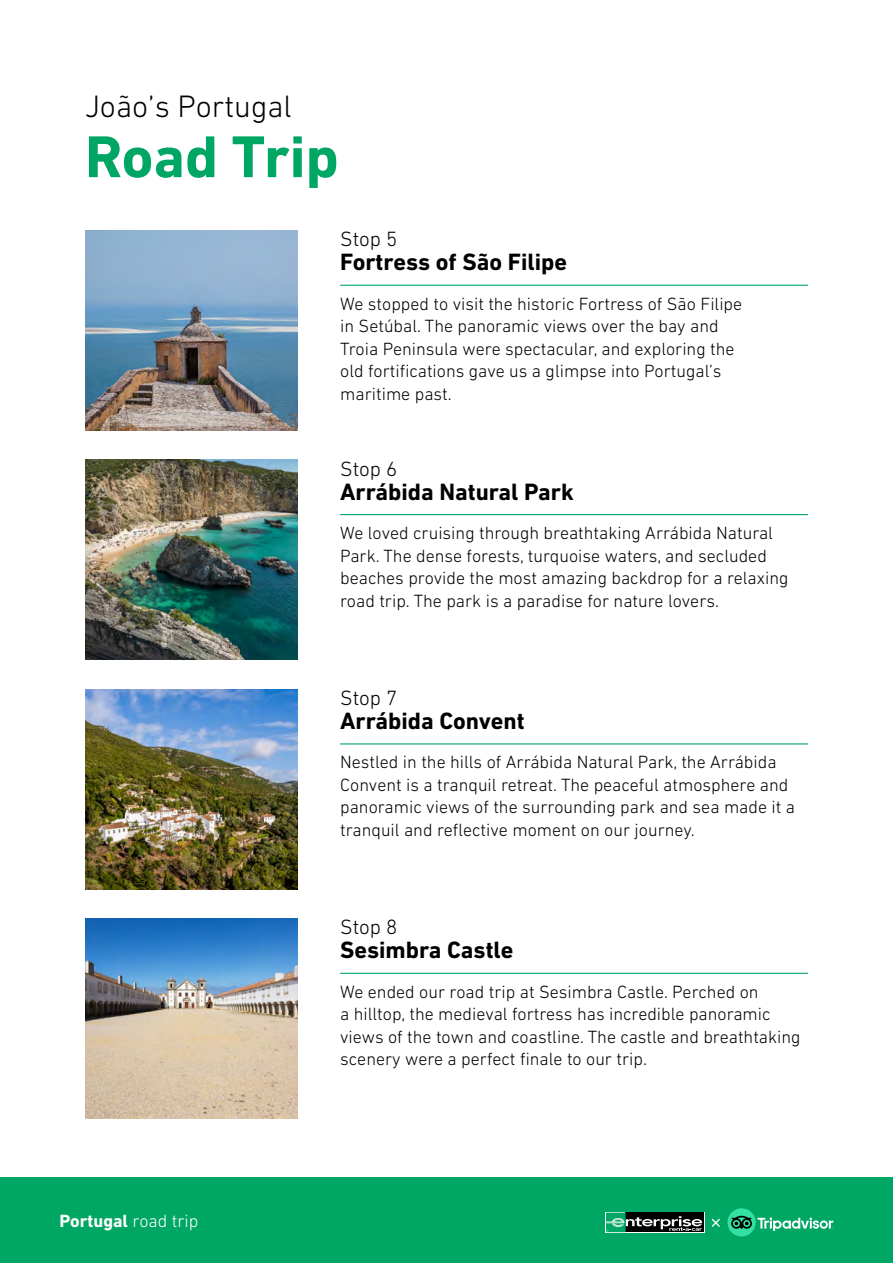
<style>
.page{position:relative;width:893px;height:1263px;background:#fff}
.page>*{position:absolute;margin:0;border:0;box-sizing:border-box;transform-origin:0 0}
.t1{font:700 60px "DIN Next LT Pro";color:#00a664}
.t2{font:300 31.5px "DIN Next LT Pro";color:#000}
.t3{font:700 24px "DIN Next LT Pro";color:#000}
.t4{font:300 21px "DIN Next LT Pro";color:#000}
.t5{font:300 18px/22.5px "DIN Next LT Pro";color:#000}
.t6{font:700 18px "DIN Next LT Pro";color:#fff}
.s1{font-weight:300}
</style>
<div class="page">
<img style="left:85px;top:230px;width:213px;height:200px">
<hr style="left:340px;top:285px;width:468px;height:1px;background:#00a664">
<img style="left:85px;top:460px;width:213px;height:200px">
<hr style="left:340px;top:514px;width:468px;height:1px;background:#00a664">
<img style="left:85px;top:689px;width:213px;height:200px">
<hr style="left:340px;top:743px;width:468px;height:1px;background:#00a664">
<img style="left:85px;top:918px;width:213px;height:200px">
<hr style="left:340px;top:973px;width:468px;height:1px;background:#00a664">
<div style="left:0;top:1178px;width:893px;height:85px;background:#00a664"></div>
<svg style="left:712px;top:1218px;width:8px;height:9px"></svg>
<div style="left:727px;top:1208px;width:29px;height:28px;background:#34e0a1;border-radius:50%"></div>
<svg style="left:731px;top:1216px;width:102px;height:15px"></svg>
<svg style="left:605px;top:1212px;width:99px;height:21px"></svg>
<div style="left:626px;top:1212px;width:78px;height:20px;background:#000"></div>
<svg style="left:606px;top:1212px;width:96px;height:20px"></svg>
<h2 class="t2" style="left:85px;top:88px;width:208px">João’s Portugal</h2>
<h1 class="t1" style="left:85px;top:122px;width:255px">Road Trip</h1>
<p class="t4" style="left:340px;top:227px;width:59px">Stop 5</p>
<h3 class="t3" style="left:340px;top:248px;width:228px">Fortress of São Filipe</h3>
<p class="t5" style="left:340px;top:292px;width:404px">We stopped to visit the historic Fortress of São Filipe in Setúbal. The panoramic views over the bay and Troia Peninsula were spectacular, and exploring the old fortifications gave us a glimpse into Portugal’s maritime past.</p>
<p class="t4" style="left:340px;top:456px;width:59px">Stop 6</p>
<h3 class="t3" style="left:340px;top:477px;width:235px">Arrábida Natural Park</h3>
<p class="t5" style="left:340px;top:521px;width:450px">We loved cruising through breathtaking Arrábida Natural Park. The dense forests, turquoise waters, and secluded beaches provide the most amazing backdrop for a relaxing road trip. The park is a paradise for nature lovers.</p>
<p class="t4" style="left:340px;top:686px;width:59px">Stop 7</p>
<h3 class="t3" style="left:340px;top:707px;width:186px">Arrábida Convent</h3>
<p class="t5" style="left:340px;top:751px;width:456px">Nestled in the hills of Arrábida Natural Park, the Arrábida Convent is a tranquil retreat. The peaceful atmosphere and panoramic views of the surrounding park and sea made it a tranquil and reflective moment on our journey.</p>
<p class="t6" style="left:60px;top:1210px;width:140px">Portugal <span class="s1">road trip</span></p>
<p class="t4" style="left:340px;top:915px;width:59px">Stop 8</p>
<h3 class="t3" style="left:340px;top:936px;width:175px">Sesimbra Castle</h3>
<p class="t5" style="left:340px;top:980px;width:462px">We ended our road trip at Sesimbra Castle. Perched on<br>a hilltop, the medieval fortress has incredible panoramic views of the town and coastline. The castle and breathtaking scenery were a perfect finale to our trip.</p>
</div>
